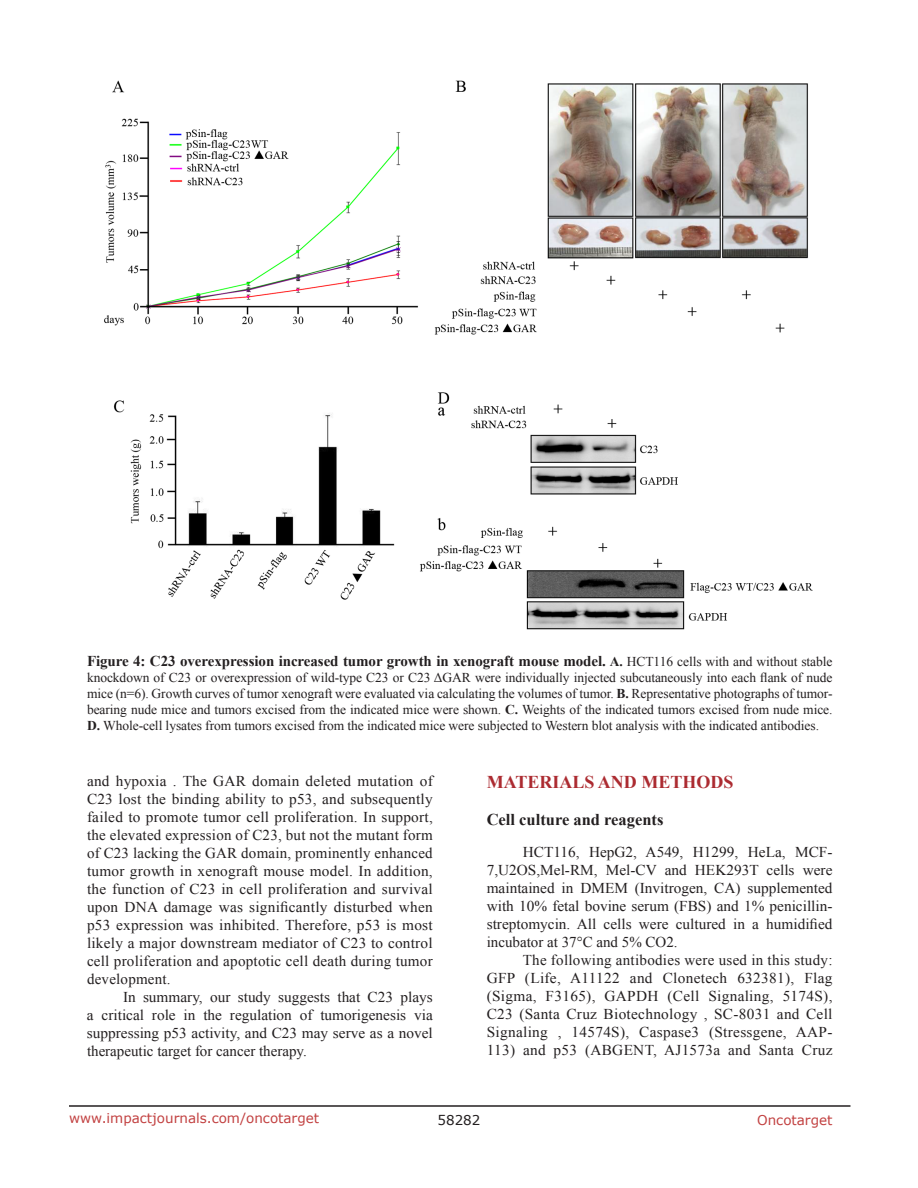
<style>
.page{position:relative;width:918px;height:1188px;background:#fff}
.page>*{position:absolute;margin:0;border:0;box-sizing:border-box;transform-origin:0 0}
.t1{font:700 18px "Times New Roman";color:#ac2b31}
.t2{font:700 16.5px "Times New Roman";color:#231f20}
.t3{font:15px/18px "Times New Roman";color:#231f20;text-align:justify}
.t4{font:700 15px "Times New Roman";letter-spacing:-.005em;color:#231f20}
.t5{font:13.5px/16.2px "Times New Roman";letter-spacing:-.005em;color:#231f20;text-align:justify}
.t6{font:13.5px "Verdana";color:#c24141}
.t7{font:13.5px "Verdana";color:#231f20}
.s1{font-size:13.5px}
.s2{font-weight:400;font-size:13.5px}
.s3{font-weight:700}
</style>
<div class="page">
<hr style="left:69px;top:1105px;width:781px;height:2px;background:#231f20">
<img style="left:104px;top:80px;width:709px;height:550px">
<p class="t4" style="left:87px;top:650px;width:747px">Figure 4: C23 overexpression increased tumor growth in xenograft mouse model. <span class="s1">A.</span> <span class="s2">HCT116 cells with and without stable</span></p>
<p class="t5" style="left:87px;top:669px;width:747px">knockdown of C23 or overexpression of wild-type C23 or C23 ΔGAR were individually injected subcutaneously into each flank of nude mice (n=6). Growth curves of tumor xenograft were evaluated via calculating the volumes of tumor. <span class="s3">B.</span> Representative photographs of tumor&shy;bearing nude mice and tumors excised from the indicated mice were shown. <span class="s3">C.</span> Weights of the indicated tumors excised from nude mice.<br><span class="s3">D.</span> Whole-cell lysates from tumors excised from the indicated mice were subjected to Western blot analysis with the indicated antibodies.</p>
<p class="t3" style="left:87px;top:771px;width:347px">and hypoxia . The GAR domain deleted mutation of C23 lost the binding ability to p53, and subsequently failed to promote tumor cell proliferation. In support, the elevated expression of C23, but not the mutant form of C23 lacking the GAR domain, prominently enhanced tumor growth in xenograft mouse model. In addition, the function of C23 in cell proliferation and survival upon DNA damage was significantly disturbed when p53 expression was inhibited. Therefore, p53 is most likely a major downstream mediator of C23 to control cell proliferation and apoptotic cell death during tumor development.</p>
<p class="t3" style="left:87px;top:987px;width:347px;text-indent:36px">In summary, our study suggests that C23 plays a critical role in the regulation of tumorigenesis via suppressing p53 activity, and C23 may serve as a novel therapeutic target for cancer therapy.</p>
<p class="t1" style="left:487px;top:769px;width:248px">MaTeRIALS AND METHODS</p>
<p class="t2" style="left:487px;top:808px;width:178px">Cell culture and reagents</p>
<p class="t3" style="left:487px;top:843px;width:347px;text-indent:36px">HCT116, HepG2, A549, H1299, HeLa, MCF-7,U2OS,Mel-RM, Mel-CV and HEK293T cells were maintained in DMEM (Invitrogen, CA) supplemented with 10% fetal bovine serum (FBS) and 1% penicillin&shy;streptomycin. All cells were cultured in a humidified incubator at 37°C and 5% CO2.</p>
<p class="t3" style="left:487px;top:951px;width:347px;text-indent:36px">The following antibodies were used in this study:<br>GFP (Life, A11122 and Clonetech 632381), Flag (Sigma, F3165), GAPDH (Cell Signaling, 5174S), C23 (Santa Cruz Biotechnology , SC-8031 and Cell Signaling , 14574S), Caspase3 (Stressgene, AAP-113) and p53 (ABGENT, AJ1573a and Santa Cruz</p>
<p class="t6" style="left:69px;top:1109px;width:252px">www.impactjournals.com/oncotarget</p>
<p class="t7" style="left:438px;top:1111px;width:44px">58282</p>
<p class="t6" style="left:757px;top:1111px;width:77px">Oncotarget</p>
</div>
